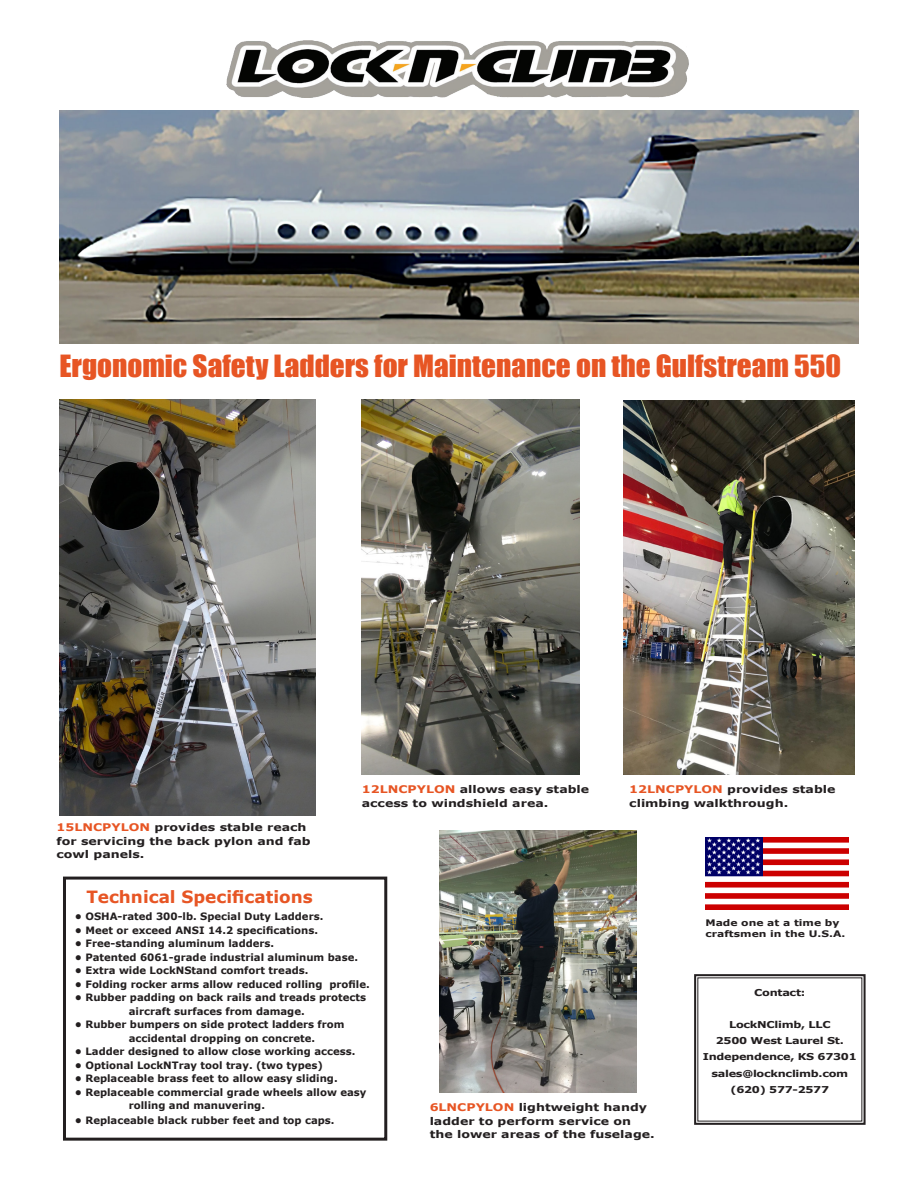
<style>
.page{position:relative;width:918px;height:1188px;background:#fff}
.page>*{position:absolute;margin:0;border:0;box-sizing:border-box;transform-origin:0 0}
.t1{font:28.2px "Impact";color:#e75524;scale:1.04 1}
.t2{font:700 16.8px "Verdana";color:#e75524}
.t3{font:700 10.5px/13.5px "Verdana";color:#231f20;scale:1.2 1}
.t4{font:700 10.2px/13.5px "Verdana";color:#231f20}
.t5{font:700 9.45px "Verdana";letter-spacing:-.025em;color:#231f20;scale:1.2 1}
.t6{font:700 9px/10.8px "Verdana";color:#231f20;scale:1.2 1}
.s1{color:#e75524}
</style>
<div class="page">
<div style="left:63px;top:877px;width:324px;height:264px;border:3px solid #231f20"></div>
<img style="left:226px;top:40px;width:463px;height:58px">
<img style="left:705px;top:837px;width:144px;height:72px">
<svg style="left:694px;top:974px;width:172px;height:151px"></svg>
<img style="left:59px;top:110px;width:800px;height:234px">
<img style="left:623px;top:400px;width:231px;height:374px">
<img style="left:440px;top:831px;width:197px;height:261px">
<img style="left:59px;top:400px;width:257px;height:415px">
<img style="left:362px;top:400px;width:218px;height:374px">
<p class="t1" style="left:59px;top:344px;width:753px">Ergonomic Safety Ladders for Maintenance on the Gulfstream 550</p>
<p class="t3" style="left:57px;top:820px;width:213px"><span class="s1">15LNCPYLON</span> provides stable reach for servicing the back pylon and fab cowl panels.</p>
<p class="t3" style="left:362px;top:782px;width:191px"><span class="s1">12LNCPYLON</span> allows easy stable</p>
<p class="t3" style="left:362px;top:796px;width:157px">access to windshield area.</p>
<p class="t3" style="left:629px;top:782px;width:173px"><span class="s1">12LNCPYLON</span> provides stable climbing walkthrough.</p>
<p class="t2" style="left:86px;top:885px;width:228px">Technical Specifications</p>
<p class="t4" style="left:75px;top:910px;width:250px">• OSHA-rated 300-lb. Special Duty Ladders.</p>
<p class="t4" style="left:75px;top:923px;width:245px">• Meet or exceed ANSI 14.2 specifications.</p>
<p class="t4" style="left:75px;top:937px;width:201px">• Free-standing aluminum ladders.</p>
<p class="t4" style="left:75px;top:950px;width:285px">• Patented 6061-grade industrial aluminum base.</p>
<p class="t4" style="left:75px;top:964px;width:235px">• Extra wide LockNStand comfort treads.</p>
<p class="t4" style="left:75px;top:977px;width:297px">• Folding rocker arms allow reduced rolling profile.</p>
<p class="t4" style="left:75px;top:991px;width:293px">• Rubber padding on back rails and treads protects</p>
<p class="t4" style="left:129px;top:1004px;width:177px">aircraft surfaces from damage.</p>
<p class="t4" style="left:75px;top:1018px;width:271px">• Rubber bumpers on side protect ladders from</p>
<p class="t4" style="left:129px;top:1031px;width:188px">accidental dropping on concrete.</p>
<p class="t4" style="left:75px;top:1045px;width:282px">• Ladder designed to allow close working access.</p>
<p class="t4" style="left:75px;top:1058px;width:250px">• Optional LockNTray tool tray. (two types)</p>
<p class="t4" style="left:75px;top:1072px;width:264px">• Replaceable brass feet to allow easy sliding.</p>
<p class="t4" style="left:129px;top:1085px;width:239px;text-indent:-54px">• Replaceable commercial grade wheels allow easy rolling and manuvering.</p>
<p class="t4" style="left:75px;top:1113px;width:261px">• Replaceable black rubber feet and top caps.</p>
<p class="t3" style="left:430px;top:1100px;width:189px"><span class="s1">6LNCPYLON</span> lightweight handy ladder to perform service on the lower areas of the fuselage.</p>
<p class="t6" style="left:705px;top:917px;width:118px">Made one at a time by craftsmen in the U.S.A.</p>
<p class="t5" style="left:754px;top:986px;width:44px">Contact:</p>
<p class="t5" style="left:729px;top:1018px;width:86px">LockNClimb, LLC</p>
<p class="t5" style="left:716px;top:1034px;width:108px">2500 West Laurel St.</p>
<p class="t5" style="left:703px;top:1050px;width:130px">Independence, KS 67301</p>
<p class="t5" style="left:711px;top:1067px;width:116px">sales@locknclimb.com</p>
<p class="t5" style="left:731px;top:1083px;width:84px">(620) 577-2577</p>
</div>
